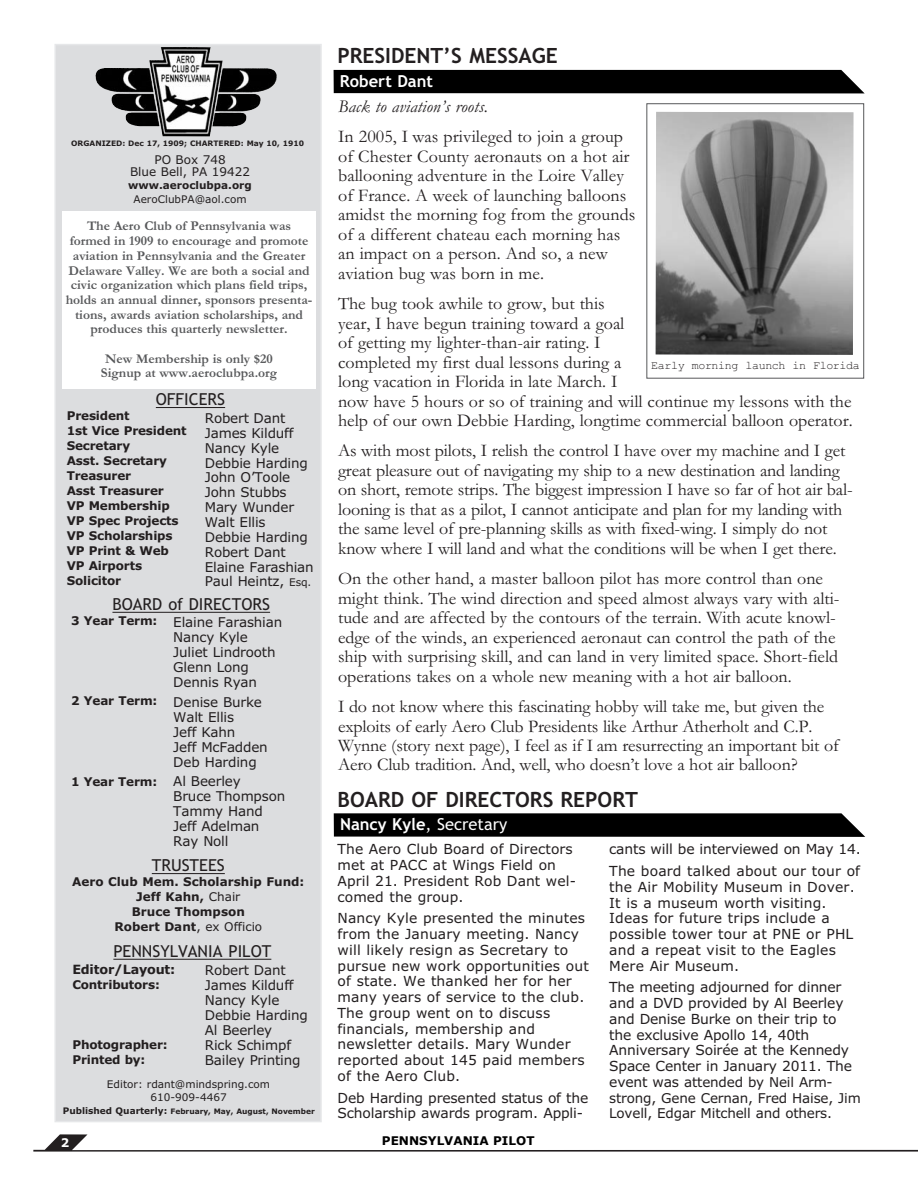
<style>
.page{position:relative;width:918px;height:1188px;background:#fff}
.page>*{position:absolute;margin:0;border:0;box-sizing:border-box;transform-origin:0 0}
.t1{font:700 21px "Trebuchet MS";color:#231f20}
.t2{font:18px/19.5px "Garamond";color:#231f20}
.t3{font:italic 18px "Garamond";letter-spacing:.01em;color:#231f20}
.t4{font:16.5px "Trebuchet MS";color:#231f20}
.t5{font:16.5px "Trebuchet MS";color:#fff}
.t6{font:700 16.5px "Trebuchet MS";color:#fff}
.t7{font:13.8px/15.8px "Verdana";letter-spacing:.01em;color:#231f20}
.t8{font:13.8px/15.8px "Verdana";letter-spacing:-.015em;color:#231f20}
.t9{font:13.8px/21.8px "Verdana";letter-spacing:-.01em;color:#231f20}
.t10{font:13.5px/15px "Verdana";letter-spacing:-.015em;color:#231f20}
.t11{font:700 13.5px/14.7px "Garamond";color:#57585a;text-align:center}
.t12{font:700 12.75px "Verdana";letter-spacing:-.015em;color:#231f20}
.t13{font:700 12px/15px "Verdana";letter-spacing:-.015em;color:#231f20}
.t14{font:12px/12px "Verdana";color:#231f20;text-align:center}
.t15{font:700 12px "Verdana";color:#000}
.t16{font:700 12px "Verdana";color:#fff}
.t17{font:11.7px "Courier New";letter-spacing:-.03em;color:#231f20}
.t18{font:10.5px/12.6px "Verdana";color:#231f20;text-align:center}
.t19{font:700 10.5px "Verdana";color:#231f20}
.t20{font:700 7.5px "Verdana";color:#231f20}
.s1{font-size:10.5px}
.s2{font-weight:400}
.s3{font-size:9px}
.s4{font-weight:700}
.s5{font-size:13.8px}
</style>
<div class="page">
<svg style="left:33px;top:1134px;width:885px;height:18px"></svg>
<div style="left:56px;top:45px;width:264px;height:1076px;background:#dcdddf"></div>
<div style="left:54px;top:44px;width:268px;height:1078px;border:2px solid #e6e7e9"></div>
<div style="left:62px;top:211px;width:254px;height:178px;background:#fff"></div>
<hr style="left:156px;top:407px;width:69px;height:1px;background:#231f20">
<hr style="left:112px;top:612px;width:158px;height:1px;background:#231f20">
<hr style="left:152px;top:873px;width:73px;height:1px;background:#231f20">
<hr style="left:113px;top:959px;width:158px;height:1px;background:#231f20">
<img style="left:95px;top:55px;width:69px;height:71px">
<div style="left:646px;top:103px;width:218px;height:276px;border:1px solid #57585a"></div>
<img style="left:656px;top:112px;width:197px;height:243px">
<div style="left:334px;top:70px;width:530px;height:23px;background:#000"></div>
<svg style="left:334px;top:813px;width:531px;height:24px;background:#0b0b0b"></svg>
<p class="t20" style="left:71px;top:139px;width:234px">ORGANIZED: Dec 17, 1909; CHARTERED: May 10, 1910</p>
<p class="t14" style="left:130px;top:153px;width:122px">PO Box 748<br>Blue Bell, PA 19422</p>
<p class="t19" style="left:128px;top:179px;width:125px">www.aeroclubpa.org</p>
<p class="t18" style="left:134px;top:193px;width:115px">AeroClubPA@aol.com</p>
<p class="t11" style="left:66px;top:218px;width:248px">The Aero Club of Pennsylvania was formed in 1909 to encourage and promote aviation in Pennsylvania and the Greater Delaware Valley. We are both a social and civic organization which plans field trips, holds an annual dinner, sponsors presenta&shy;tions, awards aviation scholarships, and produces this quarterly newsletter.</p>
<p class="t11" style="left:101px;top:351px;width:178px">New Membership is only $20<br>Signup at www.aeroclubpa.org</p>
<p class="t4" style="left:156px;top:390px;width:71px">OFFICERS</p>
<p class="t13" style="left:67px;top:409px;width:121px">President<br>1st Vice President<br>Secretary<br>Asst. Secretary<br>Treasurer<br>Asst Treasurer<br>VP Membership<br>VP Spec Projects<br>VP Scholarships<br>VP Print &amp; Web<br>VP Airports<br>Solicitor</p>
<p class="t10" style="left:205px;top:411px;width:110px">Robert Dant<br>James Kilduff<br>Nancy Kyle<br>Debbie Harding<br>John O’Toole<br>John Stubbs<br>Mary Wunder<br>Walt Ellis<br>Debbie Harding<br>Robert Dant<br>Elaine Farashian<br>Paul Heintz, <span class="s1">Esq.</span></p>
<p class="t4" style="left:112px;top:595px;width:159px">BOARD of DIRECTORS</p>
<p class="t13" style="left:71px;top:614px;width:88px">3 Year Term:</p>
<p class="t10" style="left:173px;top:615px;width:110px">Elaine Farashian<br>Nancy Kyle<br>Juliet Lindrooth<br>Glenn Long<br>Dennis Ryan</p>
<p class="t10" style="left:173px;top:695px;width:96px">Denise Burke<br>Walt Ellis<br>Jeff Kahn<br>Jeff McFadden<br>Deb Harding</p>
<p class="t10" style="left:173px;top:774px;width:113px">Al Beerley<br>Bruce Thompson<br>Tammy Hand<br>Jeff Adelman<br>Ray Noll</p>
<p class="t4" style="left:152px;top:856px;width:75px">TRUSTEES</p>
<p class="t13" style="left:72px;top:875px;width:234px;text-align:center">Aero Club Mem. Scholarship Fund:<br>Jeff Kahn, <span class="s2">Chair<br></span>Bruce Thompson<br>Robert Dant<span class="s2">, ex Officio</span></p>
<p class="t4" style="left:113px;top:942px;width:159px">PENNSYLVANIA PILOT</p>
<p class="t12" style="left:72px;top:963px;width:105px">Editor/Layout:</p>
<p class="t13" style="left:72px;top:978px;width:89px">Contributors:</p>
<p class="t13" style="left:71px;top:693px;width:88px">2 Year Term:</p>
<p class="t13" style="left:71px;top:774px;width:87px">1 Year Term:</p>
<p class="t10" style="left:205px;top:963px;width:105px">Robert Dant<br>James Kilduff<br>Nancy Kyle<br>Debbie Harding<br>Al Beerley<br>Rick Schimpf<br>Bailey Printing</p>
<p class="t13" style="left:72px;top:1038px;width:97px">Photographer:<br>Printed by:</p>
<p class="t18" style="left:107px;top:1078px;width:165px">Editor: rdant@mindspring.com<br>610-909-4467</p>
<p class="t20" style="left:63px;top:1107px;width:253px"><span class="s3">Published Quarterly:</span> February, May, August, November</p>
<p class="t16" style="left:61px;top:1136px;width:10px">2</p>
<p class="t1" style="left:337px;top:44px;width:222px">PRESIDENT’S MESSAGE</p>
<p class="t6" style="left:340px;top:72px;width:95px">Robert Dant</p>
<p class="t3" style="left:338px;top:95px;width:152px">Back to aviation’s roots.</p>
<p class="t2" style="left:338px;top:127px;width:299px">In 2005, I was privileged to join a group of Chester County aeronauts on a hot air ballooning adventure in the Loire Valley of France. A week of launching balloons amidst the morning fog from the grounds of a different chateau each morning has an impact on a person. And so, a new aviation bug was born in me.</p>
<p class="t2" style="left:338px;top:293px;width:516px">The bug took awhile to grow, but this<br>year, I have begun training toward a goal<br>of getting my lighter-than-air rating. I<br>completed my first dual lessons during a<br>long vacation in Florida in late March. I<br>now have 5 hours or so of training and will continue my lessons with the help of our own Debbie Harding, longtime commercial balloon operator.</p>
<p class="t2" style="left:338px;top:441px;width:516px">As with most pilots, I relish the control I have over my machine and I get great pleasure out of navigating my ship to a new destination and landing on short, remote strips. The biggest impression I have so far of hot air bal&shy;looning is that as a pilot, I cannot anticipate and plan for my landing with the same level of pre-planning skills as with fixed-wing. I simply do not know where I will land and what the conditions will be when I get there.</p>
<p class="t2" style="left:338px;top:568px;width:503px">On the other hand, a master balloon pilot has more control than one might think. The wind direction and speed almost always vary with alti&shy;tude and are affected by the contours of the terrain. With acute knowl&shy;edge of the winds, an experienced aeronaut can control the path of the ship with surprising skill, and can land in very limited space. Short-field operations takes on a whole new meaning with a hot air balloon.</p>
<p class="t2" style="left:338px;top:696px;width:502px">I do not know where this fascinating hobby will take me, but given the exploits of early Aero Club Presidents like Arthur Atherholt and C.P.<br>Wynne (story next page), I feel as if I am resurrecting an important bit of Aero Club tradition. And, well, who doesn’t love a hot air balloon?</p>
<p class="t17" style="left:651px;top:358px;width:210px">Early morning launch in Florida</p>
<p class="t1" style="left:338px;top:787px;width:302px">BOARD OF DIRECTORS REPORT</p>
<p class="t5" style="left:340px;top:815px;width:169px"><span class="s4">Nancy Kyle</span>, Secretary</p>
<p class="t7" style="left:338px;top:842px;width:240px">The Aero Club Board of Directors met at PACC at Wings Field on<br>April 21. President Rob Dant wel&shy;comed the group.</p>
<p class="t7" style="left:338px;top:911px;width:253px">Nancy Kyle presented the minutes from the January meeting. Nancy will likely resign as Secretary to pursue new work opportunities out of state. We thanked her for her many years of service to the club.<br>The group went on to discuss financials, membership and newsletter details. Mary Wunder reported about 145 paid members of the Aero Club.</p>
<p class="t8" style="left:338px;top:1090px;width:252px">Deb Harding presented status of the<br>Scholarship awards program. Appli-</p>
<p class="t15" style="left:382px;top:1134px;width:154px">PENNSYLVANIA PILOT</p>
<p class="t9" style="left:609px;top:839px;width:253px">cants will be interviewed on May 14.<br>The board talked about our tour of</p>
<p class="t7" style="left:609px;top:879px;width:247px">the Air Mobility Museum in Dover.<br>It is a museum worth visiting.<br>Ideas for future trips include a possible tower tour at PNE or PHL and a repeat visit to the Eagles<br>Mere Air Museum.</p>
<p class="t8" style="left:609px;top:980px;width:244px">The meeting adjourned for dinner and a DVD provided by Al Beerley and Denise Burke on their trip to the exclusive Apollo 14, 40th<br>Anniversary Soirée at the Kennedy<br>Space Center in January 2011. The</p>
<p class="t10" style="left:609px;top:1074px;width:253px;line-height:15.8px"><span class="s5">event was</span> attended by Neil Arm&shy;strong, Gene Cernan, Fred Haise, Jim<br>Lovell, Edgar Mitchell and others.</p>
</div>
